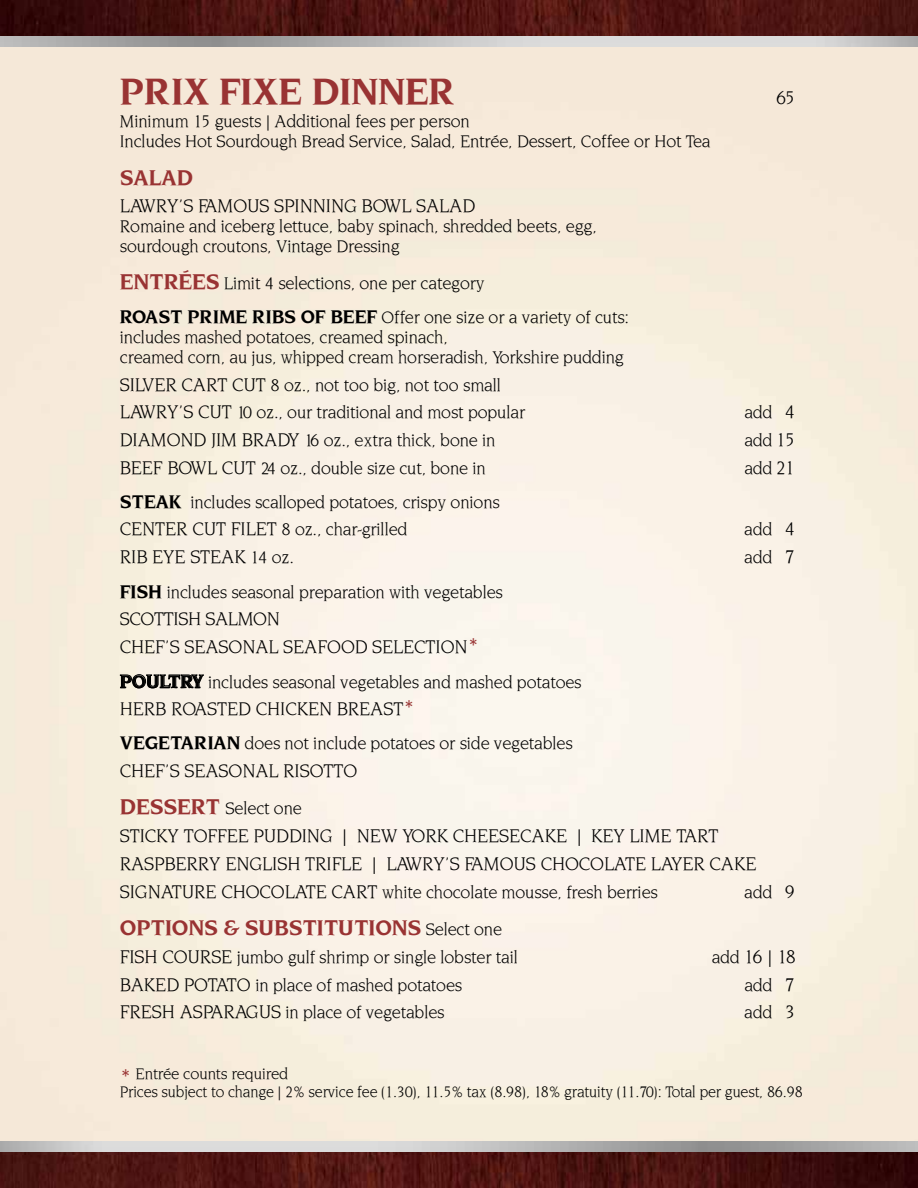
<style>
.page{position:relative;width:918px;height:1188px;background:#fff}
.page>*{position:absolute;margin:0;border:0;box-sizing:border-box;transform-origin:0 0}
.t1{font:700 36px "Novialum";color:#933}
.t2{font:700 21px "Novialum";color:#933}
.t3{font:18px/27.8px "Novialum Normal";color:#000}
.t4{font:16.5px/19.8px "Novialum Normal";color:#000}
.t5{font:15px/18px "Novialum Normal";color:#000}
.s1{font-family:"Novialum";font-weight:700;font-size:21px;color:#933}
.s2{font-family:"Novialum";font-weight:700;font-size:18px}
.s3{font-size:18px}
.s4{font-size:16.5px}
.s5{font-size:21px;color:#933}
.s6{font-family:"Novialum Normal";font-weight:400;font-size:16.5px;color:#000}
</style>
<div class="page">
<svg style="left:120px;top:674px;width:84px;height:14px"></svg>
<svg style="left:0;top:1151px;width:918px;height:37px;background:#4c1715"></svg>
<svg style="left:0;top:0;width:918px;height:37px;background:#4c1715"></svg>
<h1 class="t1" style="left:120px;top:69px;width:335px">PRIX FIXE DINNER</h1>
<p class="t4" style="left:120px;top:112px;width:592px">Minimum 1 5 guests | Additional fees per person<br>Includes Hot Sourdough Bread Service, Salad, Entrée, Dessert, Coffee or Hot Tea</p>
<p class="t2" style="left:120px;top:164px;width:75px">SALAD</p>
<p class="t3" style="left:120px;top:192px;width:357px">LAWRY’S FAMOUS SPINNING BOWL SALAD</p>
<p class="t4" style="left:120px;top:217px;width:478px">Romaine and iceberg lettuce, baby spinach, shredded beets, egg, sourdough croutons, Vintage Dressing</p>
<p class="t4" style="left:120px;top:267px;width:511px;line-height:33.8px"><span class="s1">ENTRÉES</span> Limit 4 selections, one per category<br><span class="s2">ROAST PRIME RIBS OF BEEF</span> Offer one size or a variety of cuts:</p>
<p class="t4" style="left:120px;top:328px;width:505px">includes mashed potatoes, creamed spinach,<br>creamed corn, au jus, whipped cream horseradish, Yorkshire pudding</p>
<p class="t4" style="left:120px;top:371px;width:407px;line-height:27.8px"><span class="s3">SILVER CART CUT</span> 8 oz., not too big, not too small<br><span class="s3">LAWRY’S CUT</span> 10 oz., our traditional and most popular</p>
<p class="t3" style="left:776px;top:85px;width:20px">6 5</p>
<p class="t4" style="left:744px;top:403px;width:52px">add <span class="s3">4</span></p>
<p class="t4" style="left:120px;top:431px;width:377px"><span class="s3">DIAMOND JIM BRADY</span> 16 oz., extra thick, bone in</p>
<p class="t4" style="left:744px;top:431px;width:52px">add <span class="s3">1 5</span></p>
<p class="t4" style="left:120px;top:458px;width:367px"><span class="s3">BEEF BOWL CUT</span> 24 oz., double size cut, bone in</p>
<p class="t4" style="left:744px;top:458px;width:52px">add <span class="s3">2 1</span></p>
<p class="t4" style="left:120px;top:488px;width:381px;line-height:27.8px"><span class="s2">STEAK</span> includes scalloped potatoes, crispy onions<br><span class="s3">CENTER CUT FILET</span> 8 oz., char-grilled</p>
<p class="t4" style="left:744px;top:520px;width:52px">add <span class="s3">4</span></p>
<p class="t3" style="left:120px;top:543px;width:175px">RIB EYE STEAK <span class="s4">1 4 oz.</span></p>
<p class="t4" style="left:744px;top:548px;width:52px">add <span class="s3">7</span></p>
<p class="t4" style="left:120px;top:582px;width:384px"><span class="s2">FISH</span> includes seasonal preparation with vegetables</p>
<p class="t3" style="left:120px;top:605px;width:361px">SCOTTISH SALMON<br>CHEF’S SEASONAL SEAFOOD SELECTION<span class="s5">*</span></p>
<p class="t4" style="left:120px;top:672px;width:463px"><span class="s2">POULTRY</span> includes seasonal vegetables and mashed potatoes</p>
<p class="t3" style="left:120px;top:695px;width:297px">HERB ROASTED CHICKEN BREAST<span class="s5">*</span></p>
<p class="t4" style="left:120px;top:734px;width:454px"><span class="s2">VEGETARIAN</span> does not include potatoes or side vegetables</p>
<p class="t3" style="left:120px;top:757px;width:239px">CHEF’S SEASONAL RISOTTO</p>
<p class="t4" style="left:120px;top:799px;width:183px"><span class="s1">DESSERT</span> Select one</p>
<p class="t3" style="left:120px;top:822px;width:638px">STICKY TOFFEE PUDDING | NEW YORK CHEESECAKE | KEY LIME TART<br>RASPBERRY ENGLISH TRIFLE | LAWRY’S FAMOUS CHOCOLATE LAYER CAKE</p>
<p class="t4" style="left:120px;top:882px;width:539px"><span class="s3">SIGNATURE CHOCOLATE CART</span> white chocolate mousse, fresh berries</p>
<p class="t4" style="left:744px;top:882px;width:52px">add <span class="s3">9</span></p>
<p class="t2" style="left:120px;top:914px;width:384px">OPTIONS &amp; SUBSTITUTIONS <span class="s6">Select one</span></p>
<p class="t4" style="left:120px;top:947px;width:399px"><span class="s3">FISH COURSE</span> jumbo gulf shrimp or single lobster tail</p>
<p class="t3" style="left:712px;top:943px;width:86px"><span class="s4">add</span> 1 6 | 1 8</p>
<p class="t4" style="left:120px;top:975px;width:344px"><span class="s3">BAKED POTATO</span> in place of mashed potatoes</p>
<p class="t4" style="left:744px;top:975px;width:52px">add <span class="s3">7</span></p>
<p class="t4" style="left:120px;top:1003px;width:326px"><span class="s3">FRESH ASPARAGUS</span> in place of vegetables</p>
<p class="t4" style="left:744px;top:1003px;width:52px">add <span class="s3">3</span></p>
<p class="t5" style="left:120px;top:1065px;width:684px"><span class="s5">*</span> Entrée counts required<br>Prices subject to change | 2% service fee (1.30), 1 1.5% tax (8.98), 1 8% gratuity (1 1.70): Total per guest, 86.98</p>
</div>
